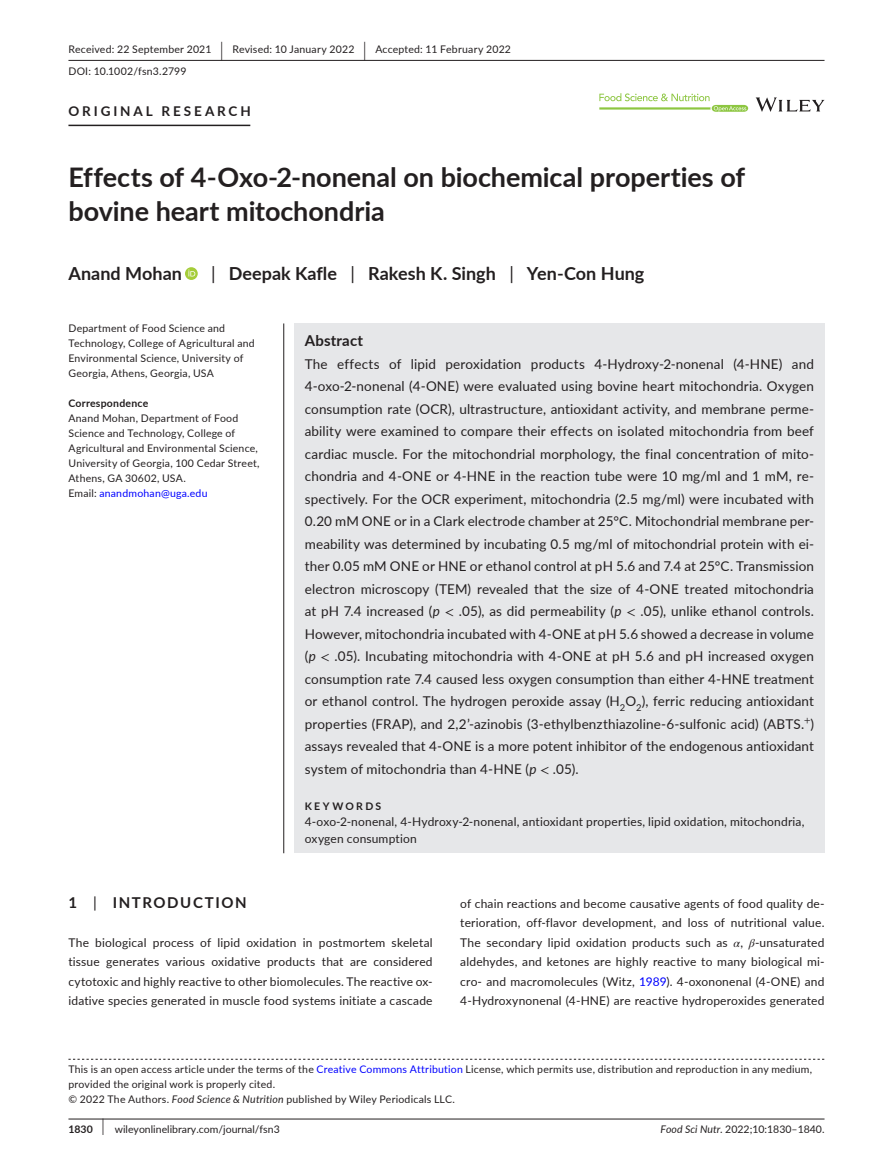
<style>
.page{position:relative;width:893px;height:1174px;background:#fff}
.page>*{position:absolute;margin:0;border:0;box-sizing:border-box;transform-origin:0 0}
.t1{font:700 27px/34.5px "Lato";color:#231f20}
.t2{font:700 18px "Lato";color:#231f20}
.t3{font:700 15px "Lato";letter-spacing:.1em;color:#231f20}
.t4{font:700 15px "Lato";letter-spacing:.015em;color:#231f20}
.t5{font:13.5px/22.5px "Lato";letter-spacing:.01em;color:#231f20;text-align:justify}
.t6{font:700 13.5px "Lato";letter-spacing:.215em;color:#231f20}
.t7{font:12px/19.5px "Lato";letter-spacing:.015em;color:#231f20;text-align:justify}
.t8{font:10.5px/15px "Lato";letter-spacing:.02em;color:#231f20}
.t9{font:10.5px "Lato";color:#231f20}
.t10{font:700 10.5px "Lato";letter-spacing:.02em;color:#231f20}
.t11{font:700 10.5px "Lato";letter-spacing:.22em;color:#231f20}
.t12{font:9.45px "STIX";color:#231f20}
.s1{font-size:19.65px}
.s2{font-weight:400}
.s3{color:#00f}
.s4{font-style:italic}
.s5{font-family:"STIX"}
.s6{font-family:"STIX";font-style:italic}
.s7{font-weight:700}
.s8{font-size:17.4px}
</style>
<div class="page">
<hr style="left:68px;top:1118px;width:756px;height:1px;background:#231f20">
<svg style="left:756px;top:97px;width:68px;height:15px"></svg>
<svg style="left:599px;top:93px;width:149px;height:19px"></svg>
<hr style="left:68px;top:60px;width:756px;height:1px;background:#231f20">
<hr style="left:68px;top:125px;width:182px;height:1px;background:#231f20">
<svg style="left:185px;top:267px;width:13px;height:13px"></svg>
<svg style="left:188px;top:269px;width:7px;height:7px"></svg>
<svg style="left:68px;top:1058px;width:756px;height:1px"></svg>
<div style="left:294px;top:323px;width:530px;height:530px;background:#e6e7e9"></div>
<hr style="left:283px;top:323px;width:1px;height:530px;background:#231f20">
<p class="t8" style="left:68px;top:38px;width:444px;line-height:21.8px">Received: 22 September 2021 <span class="s1">|</span> Revised: 10 January 2022 <span class="s1">|</span> Accepted: 11 February 2022<br>DOI: 10.1002/fsn3.2799</p>
<p class="t6" style="left:68px;top:101px;width:184px">ORIGINAL RESEARCH</p>
<h1 class="t1" style="left:68px;top:159px;width:678px">Effects of 4-Oxo-2-nonenal on biochemical properties of bovine heart mitochondria</h1>
<h2 class="t2" style="left:68px;top:260px;width:115px">Anand Mohan</h2>
<h2 class="t2" style="left:211px;top:260px;width:435px"><span class="s2">|</span> Deepak Kafle <span class="s2">|</span> Rakesh K. Singh <span class="s2">|</span> Yen-Con Hung</h2>
<p class="t8" style="left:68px;top:320px;width:188px">Department of Food Science and Technology, College of Agricultural and Environmental Science, University of Georgia, Athens, Georgia, USA</p>
<p class="t10" style="left:68px;top:395px;width:81px">Correspondence</p>
<p class="t8" style="left:68px;top:410px;width:193px">Anand Mohan, Department of Food Science and Technology, College of Agricultural and Environmental Science, University of Georgia, 100 Cedar Street, Athens, GA 30602, USA.<br>Email: <span class="s3">anandmohan@uga.edu</span></p>
<p class="t4" style="left:305px;top:329px;width:60px">Abstract</p>
<p class="t5" style="left:305px;top:352px;width:511px">The effects of lipid peroxidation products 4-Hydroxy-2-nonenal (4-HNE) and 4-oxo-2-nonenal (4-ONE) were evaluated using bovine heart mitochondria. Oxygen consumption rate (OCR), ultrastructure, antioxidant activity, and membrane perme&shy;ability were examined to compare their effects on isolated mitochondria from beef cardiac muscle. For the mitochondrial morphology, the final concentration of mito&shy;chondria and 4-ONE or 4-HNE in the reaction tube were 10 mg/ml and 1 mM, re&shy;spectively. For the OCR experiment, mitochondria (2.5 mg/ml) were incubated with 0.20 mM ONE or in a Clark electrode chamber at 25°C. Mitochondrial membrane per&shy;meability was determined by incubating 0.5 mg/ml of mitochondrial protein with ei&shy;ther 0.05 mM ONE or HNE or ethanol control at pH 5.6 and 7.4 at 25°C. Transmission electron microscopy (TEM) revealed that the size of 4-ONE treated mitochondria at pH 7.4 increased (<span class="s4">p</span> <span class="s5">&lt;</span> .05), as did permeability (<span class="s4">p</span> <span class="s5">&lt;</span> .05), unlike ethanol controls.<br>However, mitochondria incubated with 4-ONE at pH 5.6 showed a decrease in volume (<span class="s4">p</span> <span class="s5">&lt;</span> .05). Incubating mitochondria with 4-ONE at pH 5.6 and pH increased oxygen consumption rate 7.4 caused less oxygen consumption than either 4-HNE treatment or ethanol control. The hydrogen peroxide assay (H<sub>2</sub>O<sub>2</sub>), ferric reducing antioxidant properties (FRAP), and 2,2’-azinobis (3-ethylbenzthiazoline-6-sulfonic acid) (ABTS.</p>
<p class="t12" style="left:804px;top:713px;width:8px">+</p>
<p class="t5" style="left:305px;top:712px;width:511px;text-indent:506px">) assays revealed that 4-ONE is a more potent inhibitor of the endogenous antioxidant system of mitochondria than 4-HNE (<span class="s4">p</span> <span class="s5">&lt;</span> .05).</p>
<p class="t11" style="left:305px;top:798px;width:78px">KEYWORDS</p>
<p class="t7" style="left:305px;top:813px;width:501px;line-height:16.5px">4-oxo-2-nonenal, 4-Hydroxy-2-nonenal, antioxidant properties, lipid oxidation, mitochondria, oxygen consumption</p>
<p class="t3" style="left:68px;top:891px;width:180px">1 <span class="s2">|</span> INTRODUCTION</p>
<p class="t7" style="left:68px;top:932px;width:366px">The biological process of lipid oxidation in postmortem skeletal tissue generates various oxidative products that are considered cytotoxic and highly reactive to other biomolecules. The reactive ox&shy;idative species generated in muscle food systems initiate a cascade</p>
<p class="t7" style="left:460px;top:893px;width:366px">of chain reactions and become causative agents of food quality de&shy;terioration, off-flavor development, and loss of nutritional value.<br>The secondary lipid oxidation products such as <span class="s6">α</span>, <span class="s6">β</span>-unsaturated aldehydes, and ketones are highly reactive to many biological mi&shy;cro- and macromolecules (Witz, <span class="s3">1989</span>). 4-oxononenal (4-ONE) and 4-Hydroxynonenal (4-HNE) are reactive hydroperoxides generated</p>
<p class="t8" style="left:68px;top:1061px;width:745px">This is an open access article under the terms of the <span class="s3">Creative Commons Attribution</span> License, which permits use, distribution and reproduction in any medium, provided the original work is properly cited.<br>© 2022 The Authors. <span class="s4">Food Science &amp; Nutrition</span> published by Wiley Periodicals LLC.</p>
<p class="t9" style="left:68px;top:1121px;width:213px"><span class="s7">1830</span> <span class="s8">|</span> wileyonlinelibrary.com/journal/fsn3</p>
<p class="t9" style="left:661px;top:1121px;width:165px"><span class="s4">Food Sci Nutr.</span> 2022;10:1830–1840.</p>
</div>
